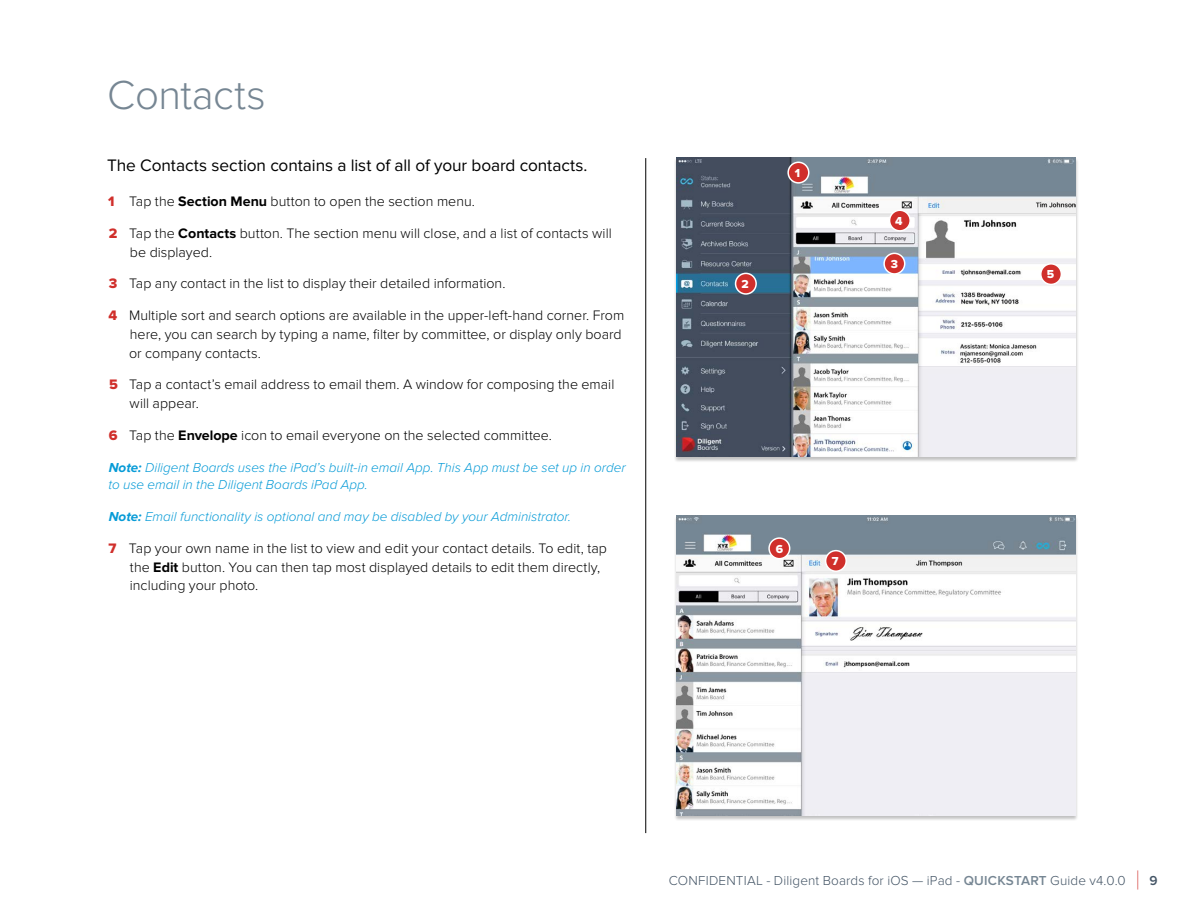
<style>
.page{position:relative;width:1188px;height:918px;background:#fff}
.page>*{position:absolute;margin:0;border:0;box-sizing:border-box;transform-origin:0 0}
.t1{font:300 42px "Proxima Nova";letter-spacing:-.01em;color:#768693}
.t2{font:17.25px "Proxima Nova";letter-spacing:-.005em;color:#000}
.t3{font:300 14.25px/18.8px "Proxima Nova";color:#000}
.t4{font:italic 300 13.5px/16.5px "Proxima Nova";color:#079bd7}
.t5{font:300 13.5px "Proxima Nova";letter-spacing:.01em;color:#435465}
.t6{font:12px "Proxima Nova Extrabld";color:#fff}
.s1{font-family:"Proxima Nova Extrabld";font-weight:400;color:#d02f2b}
.s2{font-weight:700}
.s3{font-weight:600;color:#768693}
.s4{font-size:27px;color:#d02f2b}
.s5{font-weight:600}
</style>
<div class="page">
<div style="left:674px;top:516px;width:405px;height:305px;background:#000;opacity:.25"></div>
<img style="left:677px;top:516px;width:399px;height:299px">
<div style="left:674px;top:157px;width:404px;height:305px;background:#000;opacity:.25"></div>
<img style="left:677px;top:158px;width:399px;height:299px">
<div style="left:788px;top:162px;width:21px;height:21px;background:#d02f2b;border-radius:50%"></div>
<div style="left:787px;top:162px;width:22px;height:22px;border:2px solid #fff;border-radius:50%"></div>
<div style="left:736px;top:273px;width:20px;height:21px;background:#d02f2b;border-radius:50%"></div>
<div style="left:735px;top:273px;width:22px;height:22px;border:2px solid #fff;border-radius:50%"></div>
<div style="left:884px;top:253px;width:21px;height:21px;background:#d02f2b;border-radius:50%"></div>
<div style="left:883px;top:253px;width:22px;height:22px;border:2px solid #fff;border-radius:50%"></div>
<div style="left:890px;top:210px;width:20px;height:21px;background:#d02f2b;border-radius:50%"></div>
<div style="left:889px;top:210px;width:22px;height:22px;border:2px solid #fff;border-radius:50%"></div>
<div style="left:1041px;top:264px;width:20px;height:20px;background:#d02f2b;border-radius:50%"></div>
<div style="left:1040px;top:263px;width:22px;height:22px;border:2px solid #fff;border-radius:50%"></div>
<div style="left:769px;top:538px;width:21px;height:21px;background:#d02f2b;border-radius:50%"></div>
<div style="left:768px;top:537px;width:22px;height:22px;border:2px solid #fff;border-radius:50%"></div>
<div style="left:826px;top:551px;width:20px;height:20px;background:#d02f2b;border-radius:50%"></div>
<div style="left:825px;top:550px;width:22px;height:22px;border:2px solid #fff;border-radius:50%"></div>
<hr style="left:645px;top:158px;width:1px;height:675px;background:#000">
<h1 class="t1" style="left:107px;top:71px;width:160px">Contacts</h1>
<p class="t2" style="left:107px;top:156px;width:482px">The Contacts section contains a list of all of your board contacts.</p>
<p class="t3" style="left:108px;top:192px;width:368px"><span class="s1">1</span> Tap the <span class="s2">Section Menu</span> button to open the section menu.</p>
<p class="t3" style="left:130px;top:224px;width:483px;text-indent:-21px"><span class="s1">2</span> Tap the <span class="s2">Contacts</span> button. The section menu will close, and a list of contacts will be displayed.</p>
<p class="t3" style="left:109px;top:274px;width:398px"><span class="s1">3</span> Tap any contact in the list to display their detailed information.</p>
<p class="t3" style="left:129px;top:306px;width:497px;text-indent:-21px"><span class="s1">4</span> Multiple sort and search options are available in the upper-left-hand corner. From here, you can search by typing a name, filter by committee, or display only board or company contacts.</p>
<p class="t3" style="left:130px;top:375px;width:486px;text-indent:-21px"><span class="s1">5</span> Tap a contact’s email address to email them. A window for composing the email will appear.</p>
<p class="t3" style="left:109px;top:426px;width:445px"><span class="s1">6</span> Tap the <span class="s2">Envelope</span> icon to email everyone on the selected committee.</p>
<p class="t4" style="left:109px;top:460px;width:518px"><span class="s2">Note:</span> Diligent Boards uses the iPad’s built-in email App. This App must be set up in order to use email in the Diligent Boards iPad App.</p>
<p class="t4" style="left:109px;top:509px;width:464px"><span class="s2">Note:</span> Email functionality is optional and may be disabled by your Administrator.</p>
<p class="t3" style="left:130px;top:539px;width:479px;text-indent:-21px"><span class="s1">7</span> Tap your own name in the list to view and edit your contact details. To edit, tap the <span class="s2">Edit</span> button. You can then tap most displayed details to edit them directly, including your photo.</p>
<p class="t6" style="left:742px;top:277px;width:9px">2</p>
<p class="t6" style="left:795px;top:166px;width:7px">1</p>
<p class="t6" style="left:895px;top:214px;width:9px">4</p>
<p class="t6" style="left:891px;top:257px;width:9px">3</p>
<p class="t6" style="left:776px;top:542px;width:9px">6</p>
<p class="t6" style="left:832px;top:554px;width:8px">7</p>
<p class="t6" style="left:1047px;top:268px;width:9px">5</p>
<p class="t5" style="left:669px;top:873px;width:490px">CONFIDENTIAL - Diligent Boards for iOS — iPad - <span class="s3">QUICKSTART</span> Guide v4.0.0 <span class="s4">|</span> <span class="s5">9</span></p>
</div>
